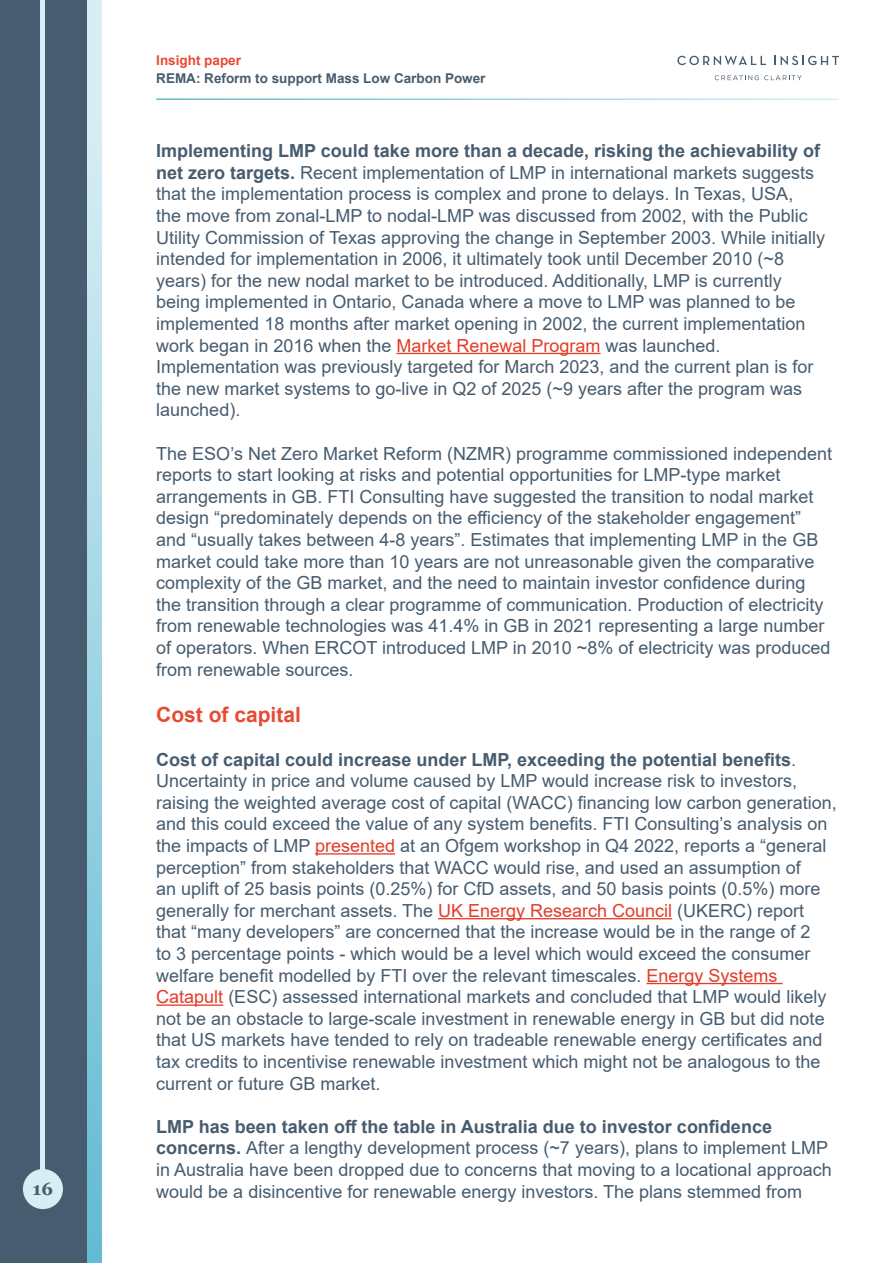
<style>
.page{position:relative;width:893px;height:1263px;background:#fff}
.page>*{position:absolute;margin:0;border:0;box-sizing:border-box;transform-origin:0 0}
.t1{font:700 21px "Arial";color:#e84a33}
.t2{font:18px/21.6px "Arial";color:#475c6e}
.t3{font:700 18px "Georgia";color:#485c6d}
.t4{font:700 13.5px "Arial";color:#485c6d}
.t5{font:700 13.5px "Arial";color:#e94934}
.s1{font-weight:700}
.s2{color:#e33c28}
</style>
<div class="page">
<div style="left:0;top:0;width:98px;height:1263px;background:#475c6e"></div>
<hr style="left:41px;top:0;width:4px;height:1206px;background:#d9edf5">
<div style="left:23px;top:1169px;width:40px;height:40px;background:#d9edf5;border-radius:50%"></div>
<svg style="left:677px;top:56px;width:89px;height:9px"></svg>
<svg style="left:774px;top:56px;width:65px;height:9px"></svg>
<svg style="left:715px;top:75px;width:87px;height:5px"></svg>
<svg style="left:88px;top:0;width:14px;height:1263px"></svg>
<hr style="left:396px;top:353px;width:205px;height:1px;background:#e33c28">
<hr style="left:315px;top:853px;width:80px;height:1px;background:#e33c28">
<hr style="left:438px;top:918px;width:234px;height:1px;background:#e33c28">
<hr style="left:646px;top:983px;width:137px;height:1px;background:#e33c28">
<hr style="left:156px;top:1004px;width:67px;height:2px;background:#e33c28">
<p class="t3" style="left:33px;top:1177px;width:22px">16</p>
<p class="t5" style="left:156px;top:51px;width:86px">Insight paper</p>
<p class="t4" style="left:156px;top:69px;width:331px">REMA: Reform to support Mass Low Carbon Power</p>
<p class="t2" style="left:156px;top:140px;width:670px"><span class="s1">Implementing LMP could take more than a decade, risking the achievability of net zero targets.</span> Recent implementation of LMP in international markets suggests that the implementation process is complex and prone to delays. In Texas, USA,<br>the move from zonal-LMP to nodal-LMP was discussed from 2002, with the Public Utility Commission of Texas approving the change in September 2003. While initially intended for implementation in 2006, it ultimately took until December 2010 (~8 years) for the new nodal market to be introduced. Additionally, LMP is currently being implemented in Ontario, Canada where a move to LMP was planned to be implemented 18 months after market opening in 2002, the current implementation work began in 2016 when the <span class="s2">Market Renewal Program</span> was launched.<br>Implementation was previously targeted for March 2023, and the current plan is for the new market systems to go-live in Q2 of 2025 (~9 years after the program was launched).</p>
<p class="t2" style="left:156px;top:442px;width:677px">The ESO’s Net Zero Market Reform (NZMR) programme commissioned independent reports to start looking at risks and potential opportunities for LMP-type market arrangements in GB. FTI Consulting have suggested the transition to nodal market design “predominately depends on the efficiency of the stakeholder engagement” and “usually takes between 4-8 years”. Estimates that implementing LMP in the GB market could take more than 10 years are not unreasonable given the comparative complexity of the GB market, and the need to maintain investor confidence during the transition through a clear programme of communication. Production of electricity from renewable technologies was 41.4% in GB in 2021 representing a large number of operators. When ERCOT introduced LMP in 2010 ~8% of electricity was produced from renewable sources.</p>
<p class="t1" style="left:156px;top:700px;width:146px">Cost of capital</p>
<p class="t2" style="left:156px;top:748px;width:682px"><span class="s1">Cost of capital could increase under LMP, exceeding the potential benefits</span>.<br>Uncertainty in price and volume caused by LMP would increase risk to investors, raising the weighted average cost of capital (WACC) financing low carbon generation, and this could exceed the value of any system benefits. FTI Consulting’s analysis on the impacts of LMP <span class="s2">presented</span> at an Ofgem workshop in Q4 2022, reports a “general perception” from stakeholders that WACC would rise, and used an assumption of<br>an uplift of 25 basis points (0.25%) for CfD assets, and 50 basis points (0.5%) more generally for merchant assets. The <span class="s2">UK Energy Research Council</span> (UKERC) report that “many developers” are concerned that the increase would be in the range of 2<br>to 3 percentage points - which would be a level which would exceed the consumer welfare benefit modelled by FTI over the relevant timescales. <span class="s2">Energy Systems Catapult</span> (ESC) assessed international markets and concluded that LMP would likely not be an obstacle to large-scale investment in renewable energy in GB but did note that US markets have tended to rely on tradeable renewable energy certificates and tax credits to incentivise renewable investment which might not be analogous to the current or future GB market.</p>
<p class="t2" style="left:156px;top:1115px;width:677px"><span class="s1">LMP has been taken off the table in Australia due to investor confidence concerns.</span> After a lengthy development process (~7 years), plans to implement LMP in Australia have been dropped due to concerns that moving to a locational approach would be a disincentive for renewable energy investors. The plans stemmed from</p>
</div>
